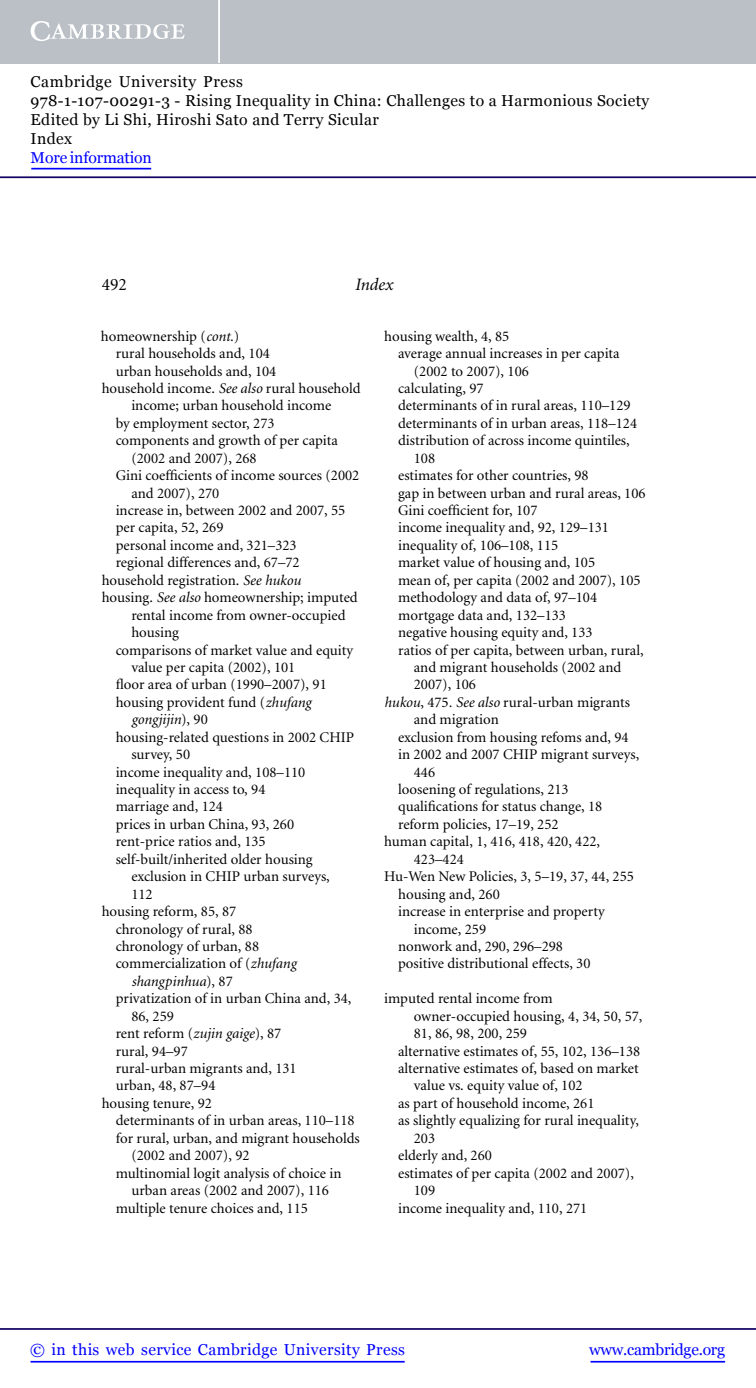
<style>
.page{position:relative;width:756px;height:1388px;background:#fff}
.page>*{position:absolute;margin:0;border:0;box-sizing:border-box;transform-origin:0 0}
.t1{font:italic 17.5px "Minion";color:#000}
.t2{font:17.5px "Minion";color:#000}
.t3{font:15.75px/18.9px "Georgia";letter-spacing:.025em;color:#000}
.t4{font:15.75px "Georgia";letter-spacing:.025em;color:#00f}
.t5{font:15.75px "Georgia";letter-spacing:-.015em;color:#00f}
.t6{font:15.75px "Georgia";letter-spacing:-.01em;color:#00f}
.t7{font:14.88px "Minion";color:#000}
.t8{font:italic 14.88px "Minion";color:#000}
.s1{font-style:italic}
.s2{font-style:normal}
</style>
<div class="page">
<hr style="left:591px;top:1361px;width:134px;height:1px;background:#00f">
<hr style="left:0;top:1328px;width:756px;height:2px;background:#150666">
<hr style="left:31px;top:1361px;width:374px;height:1px;background:#00f">
<div style="left:0;top:0;width:756px;height:63px;background:#bac0c6"></div>
<svg style="left:31px;top:21px;width:154px;height:20px"></svg>
<hr style="left:218px;top:0;width:2px;height:63px;background:#fff">
<hr style="left:0;top:176px;width:756px;height:2px;background:#150666">
<hr style="left:31px;top:168px;width:120px;height:1px;background:#00f">
<p class="t3" style="left:31px;top:72px;width:620px">Cambridge University Press<br>978-1-107-00291-3 - Rising Inequality in China: Challenges to a Harmonious Society Edited by Li Shi, Hiroshi Sato and Terry Sicular<br>Index</p>
<p class="t6" style="left:31px;top:148px;width:123px">More information</p>
<p class="t2" style="left:102px;top:278px;width:27px">492</p>
<p class="t1" style="left:355px;top:278px;width:39px">Index</p>
<p class="t7" style="left:101px;top:330px;width:140px">homeownership (<span class="s1">cont.</span>)</p>
<p class="t7" style="left:116px;top:347px;width:156px">rural households and, 104</p>
<p class="t7" style="left:116px;top:365px;width:162px">urban households and, 104</p>
<p class="t7" style="left:102px;top:382px;width:260px">household income. <span class="s1">See also</span> rural household</p>
<p class="t7" style="left:131px;top:400px;width:201px">income; urban household income</p>
<p class="t7" style="left:116px;top:417px;width:160px">by employment sector, 273</p>
<p class="t7" style="left:116px;top:435px;width:224px">components and growth of per capita</p>
<p class="t7" style="left:131px;top:452px;width:127px">(2002 and 2007), 268</p>
<p class="t7" style="left:116px;top:470px;width:245px">Gini coefficients of income sources (2002</p>
<p class="t7" style="left:131px;top:487px;width:90px">and 2007), 270</p>
<p class="t7" style="left:116px;top:504px;width:231px">increase in, between 2002 and 2007, 55</p>
<p class="t7" style="left:116px;top:522px;width:109px">per capita, 52, 269</p>
<p class="t7" style="left:116px;top:539px;width:183px">personal income and, 321–323</p>
<p class="t7" style="left:116px;top:557px;width:185px">regional differences and, 67–72</p>
<p class="t7" style="left:102px;top:574px;width:201px">household registration. <span class="s1">See hukou</span></p>
<p class="t7" style="left:102px;top:592px;width:257px">housing. <span class="s1">See also</span> homeownership; imputed</p>
<p class="t7" style="left:131px;top:609px;width:216px">rental income from owner-occupied</p>
<p class="t7" style="left:131px;top:626px;width:49px">housing</p>
<p class="t7" style="left:116px;top:644px;width:239px">comparisons of market value and equity</p>
<p class="t7" style="left:131px;top:661px;width:166px">value per capita (2002), 101</p>
<p class="t7" style="left:116px;top:679px;width:213px">floor area of urban (1990–2007), 91</p>
<p class="t7" style="left:116px;top:696px;width:197px">housing provident fund (<span class="s1">zhufang</span></p>
<p class="t8" style="left:131px;top:714px;width:78px">gongjijin<span class="s2">), 90</span></p>
<p class="t7" style="left:116px;top:731px;width:240px">housing-related questions in 2002 CHIP</p>
<p class="t7" style="left:131px;top:748px;width:60px">survey, 50</p>
<p class="t7" style="left:116px;top:766px;width:191px">income inequality and, 108–110</p>
<p class="t7" style="left:116px;top:783px;width:151px">inequality in access to, 94</p>
<p class="t7" style="left:116px;top:801px;width:109px">marriage and, 124</p>
<p class="t7" style="left:116px;top:818px;width:180px">prices in urban China, 93, 260</p>
<p class="t7" style="left:116px;top:836px;width:152px">rent-price ratios and, 135</p>
<p class="t7" style="left:116px;top:853px;width:199px">self-built/inherited older housing</p>
<p class="t7" style="left:131px;top:871px;width:200px">exclusion in CHIP urban surveys,</p>
<p class="t7" style="left:131px;top:888px;width:23px">112</p>
<p class="t7" style="left:102px;top:905px;width:136px">housing reform, 85, 87</p>
<p class="t7" style="left:116px;top:923px;width:138px">chronology of rural, 88</p>
<p class="t7" style="left:116px;top:940px;width:145px">chronology of urban, 88</p>
<p class="t7" style="left:116px;top:958px;width:182px">commercialization of (<span class="s1">zhufang</span></p>
<p class="t8" style="left:131px;top:975px;width:103px">shangpinhua<span class="s2">), 87</span></p>
<p class="t7" style="left:116px;top:993px;width:237px">privatization of in urban China and, 34,</p>
<p class="t7" style="left:131px;top:1010px;width:44px">86, 259</p>
<p class="t7" style="left:116px;top:1027px;width:167px">rent reform (<span class="s1">zujin gaige</span>), 87</p>
<p class="t7" style="left:116px;top:1045px;width:74px">rural, 94–97</p>
<p class="t7" style="left:116px;top:1062px;width:183px">rural-urban migrants and, 131</p>
<p class="t7" style="left:116px;top:1080px;width:101px">urban, 48, 87–94</p>
<p class="t7" style="left:102px;top:1097px;width:112px">housing tenure, 92</p>
<p class="t7" style="left:116px;top:1115px;width:241px">determinants of in urban areas, 110–118</p>
<p class="t7" style="left:116px;top:1132px;width:246px">for rural, urban, and migrant households</p>
<p class="t7" style="left:131px;top:1149px;width:120px">(2002 and 2007), 92</p>
<p class="t7" style="left:116px;top:1167px;width:227px">multinomial logit analysis of choice in</p>
<p class="t7" style="left:131px;top:1184px;width:199px">urban areas (2002 and 2007), 116</p>
<p class="t7" style="left:116px;top:1202px;width:194px">multiple tenure choices and, 115</p>
<p class="t7" style="left:384px;top:330px;width:127px">housing wealth, 4, 85</p>
<p class="t7" style="left:398px;top:347px;width:223px">average annual increases in per capita</p>
<p class="t7" style="left:414px;top:365px;width:117px">(2002 to 2007), 106</p>
<p class="t7" style="left:398px;top:382px;width:87px">calculating, 97</p>
<p class="t7" style="left:398px;top:400px;width:234px">determinants of in rural areas, 110–129</p>
<p class="t7" style="left:398px;top:417px;width:241px">determinants of in urban areas, 118–124</p>
<p class="t7" style="left:398px;top:435px;width:233px">distribution of across income quintiles,</p>
<p class="t7" style="left:414px;top:452px;width:23px">108</p>
<p class="t7" style="left:398px;top:470px;width:192px">estimates for other countries, 98</p>
<p class="t7" style="left:398px;top:487px;width:249px">gap in between urban and rural areas, 106</p>
<p class="t7" style="left:398px;top:504px;width:141px">Gini coefficient for, 107</p>
<p class="t7" style="left:398px;top:522px;width:212px">income inequality and, 92, 129–131</p>
<p class="t7" style="left:398px;top:539px;width:162px">inequality of, 106–108, 115</p>
<p class="t7" style="left:398px;top:557px;width:199px">market value of housing and, 105</p>
<p class="t7" style="left:398px;top:574px;width:244px">mean of, per capita (2002 and 2007), 105</p>
<p class="t7" style="left:398px;top:592px;width:201px">methodology and data of, 97–104</p>
<p class="t7" style="left:398px;top:609px;width:169px">mortgage data and, 132–133</p>
<p class="t7" style="left:398px;top:626px;width:196px">negative housing equity and, 133</p>
<p class="t7" style="left:398px;top:644px;width:247px">ratios of per capita, between urban, rural,</p>
<p class="t7" style="left:414px;top:661px;width:209px">and migrant households (2002 and</p>
<p class="t7" style="left:414px;top:679px;width:64px">2007), 106</p>
<p class="t7" style="left:384px;top:696px;width:247px"><span class="s1">hukou</span>, 475<span class="s1">. See also</span> rural-urban migrants</p>
<p class="t7" style="left:414px;top:714px;width:87px">and migration</p>
<p class="t7" style="left:398px;top:731px;width:232px">exclusion from housing refoms and, 94</p>
<p class="t7" style="left:398px;top:748px;width:243px">in 2002 and 2007 CHIP migrant surveys,</p>
<p class="t7" style="left:414px;top:766px;width:23px">446</p>
<p class="t7" style="left:398px;top:783px;width:172px">loosening of regulations, 213</p>
<p class="t7" style="left:398px;top:801px;width:206px">qualifications for status change, 18</p>
<p class="t7" style="left:398px;top:818px;width:162px">reform policies, 17–19, 252</p>
<p class="t7" style="left:384px;top:836px;width:218px">human capital, 1, 416, 418, 420, 422,</p>
<p class="t7" style="left:414px;top:853px;width:52px">423–424</p>
<p class="t7" style="left:384px;top:871px;width:251px">Hu-Wen New Policies, 3, 5–19, 37, 44, 255</p>
<p class="t7" style="left:398px;top:888px;width:103px">housing and, 260</p>
<p class="t7" style="left:398px;top:905px;width:208px">increase in enterprise and property</p>
<p class="t7" style="left:414px;top:923px;width:74px">income, 259</p>
<p class="t7" style="left:398px;top:940px;width:166px">nonwork and, 290, 296–298</p>
<p class="t7" style="left:398px;top:958px;width:194px">positive distributional effects, 30</p>
<p class="t7" style="left:384px;top:993px;width:170px">imputed rental income from</p>
<p class="t7" style="left:414px;top:1010px;width:230px">owner-occupied housing, 4, 34, 50, 57,</p>
<p class="t7" style="left:414px;top:1027px;width:115px">81, 86, 98, 200, 259</p>
<p class="t7" style="left:398px;top:1045px;width:244px">alternative estimates of, 55, 102, 136–138</p>
<p class="t7" style="left:398px;top:1062px;width:242px">alternative estimates of, based on market</p>
<p class="t7" style="left:414px;top:1080px;width:170px">value vs. equity value of, 102</p>
<p class="t7" style="left:398px;top:1097px;width:198px">as part of household income, 261</p>
<p class="t7" style="left:398px;top:1115px;width:242px">as slightly equalizing for rural inequality,</p>
<p class="t7" style="left:414px;top:1132px;width:23px">203</p>
<p class="t7" style="left:398px;top:1149px;width:95px">elderly and, 260</p>
<p class="t7" style="left:398px;top:1167px;width:237px">estimates of per capita (2002 and 2007),</p>
<p class="t7" style="left:414px;top:1184px;width:23px">109</p>
<p class="t7" style="left:398px;top:1202px;width:191px">income inequality and, 110, 271</p>
<p class="t4" style="left:30px;top:1340px;width:376px">© in this web service Cambridge University Press</p>
<p class="t5" style="left:589px;top:1340px;width:137px">www.cambridge.org</p>
</div>
